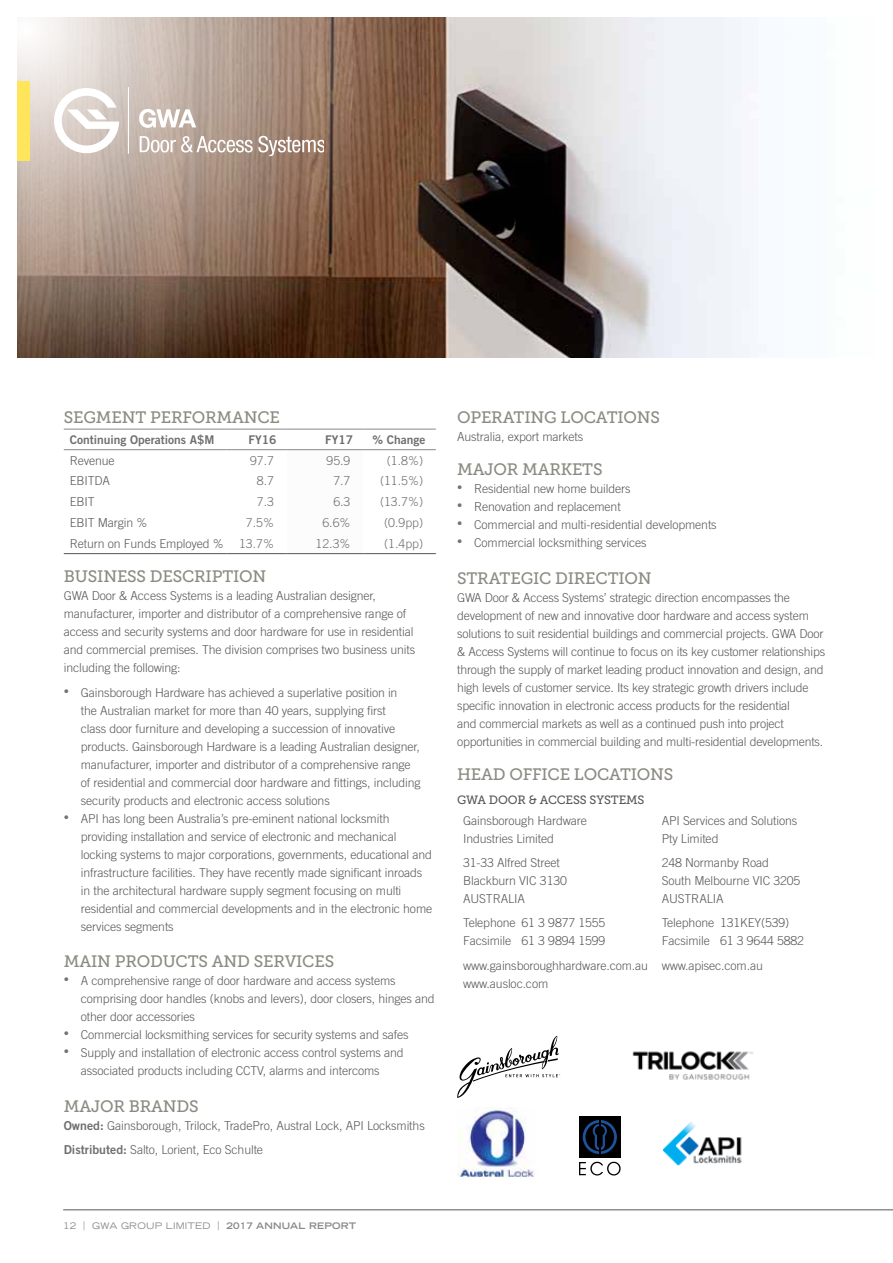
<style>
.page{position:relative;width:893px;height:1263px;background:#fff}
.page>*{position:absolute;margin:0;border:0;box-sizing:border-box;transform-origin:0 0}
.t1{font:16.5px "Museo Slab 500";letter-spacing:-.01em;color:#8c8b83}
.t2{font:300 12.3px/18px "Trade Gothic LT Std";letter-spacing:-.01em;color:#58595b}
.t3{font:300 12.3px "Trade Gothic LT Std";color:#6f6d70}
.t4{font:12px "Trade Gothic LT Std Bd 2";color:#6f6d70}
.t5{font:12px "Museo Slab 500";letter-spacing:-.01em;color:#58595b}
.t6{font:expanded 9px "Trade Gothic LT Std";letter-spacing:.02em;color:#8b878a}
.s1{color:#6f6d70}
.s2{font-family:"Trade Gothic LT Std Bd 2";font-weight:400;color:#6f6d70}
.s3{font-weight:700}
</style>
<div class="page">
<hr style="left:63px;top:1209px;width:830px;height:1px;background:#56565a">
<img style="left:566px;top:17px;width:201px;height:340px">
<svg style="left:17px;top:17px;width:549px;height:340px;background:#867163"></svg>
<svg style="left:287px;top:450px;width:76px;height:1px"></svg>
<hr style="left:64px;top:429px;width:163px;height:1px;background:#8b878a">
<hr style="left:227px;top:429px;width:60px;height:1px;background:#8b878a">
<hr style="left:287px;top:429px;width:76px;height:1px;background:#8b878a">
<hr style="left:363px;top:429px;width:73px;height:1px;background:#8b878a">
<hr style="left:64px;top:449px;width:163px;height:1px;background:#8b878a">
<hr style="left:227px;top:449px;width:60px;height:1px;background:#8b878a">
<hr style="left:287px;top:449px;width:76px;height:1px;background:#8b878a">
<hr style="left:363px;top:449px;width:73px;height:1px;background:#8b878a">
<hr style="left:64px;top:553px;width:163px;height:1px;background:#56565a">
<hr style="left:227px;top:553px;width:60px;height:1px;background:#56565a">
<hr style="left:287px;top:553px;width:76px;height:1px;background:#56565a">
<hr style="left:363px;top:553px;width:73px;height:1px;background:#56565a">
<svg style="left:457px;top:1036px;width:103px;height:62px"></svg>
<img style="left:457px;top:1107px;width:78px;height:70px">
<div style="left:579px;top:1116px;width:42px;height:42px;background:#000"></div>
<svg style="left:583px;top:1120px;width:34px;height:34px"></svg>
<div style="left:585px;top:1123px;width:29px;height:28px;background:#000;border-radius:50%"></div>
<svg style="left:593px;top:1124px;width:14px;height:26px"></svg>
<hr style="left:599px;top:1118px;width:2px;height:39px;background:#000">
<svg style="left:579px;top:1162px;width:42px;height:13px"></svg>
<img style="left:632px;top:1051px;width:122px;height:29px">
<img style="left:663px;top:1121px;width:79px;height:45px">
<svg style="left:139px;top:109px;width:57px;height:19px"></svg>
<svg style="left:140px;top:136px;width:184px;height:20px"></svg>
<hr style="left:128px;top:87px;width:1px;height:67px;background:#fff">
<svg style="left:54px;top:88px;width:65px;height:65px"></svg>
<div style="left:17px;top:81px;width:13px;height:79px;background:#ffe55b"></div>
<h1 class="t1" style="left:64px;top:408px;width:218px">SEGMENT PERFORMANCE</h1>
<p class="t4" style="left:70px;top:432px;width:146px">Continuing Operations A$M</p>
<p class="t4" style="left:248px;top:432px;width:30px">FY16</p>
<p class="t4" style="left:325px;top:432px;width:30px">FY17</p>
<p class="t4" style="left:373px;top:432px;width:55px">% Change</p>
<p class="t2" style="left:70px;top:451px;width:47px">Revenue</p>
<p class="t3" style="left:250px;top:453px;width:25px">97.7</p>
<p class="t3" style="left:327px;top:453px;width:25px">95.9</p>
<p class="t3" style="left:387px;top:453px;width:38px">(1.8%)</p>
<p class="t2" style="left:70px;top:472px;width:42px">EBITDA</p>
<p class="t3" style="left:257px;top:474px;width:19px">8.7</p>
<p class="t3" style="left:333px;top:474px;width:19px">7.7</p>
<p class="t3" style="left:380px;top:474px;width:45px">(11.5%)</p>
<p class="t2" style="left:70px;top:493px;width:26px">EBIT</p>
<p class="t3" style="left:257px;top:494px;width:19px">7.3</p>
<p class="t3" style="left:333px;top:494px;width:19px">6.3</p>
<p class="t3" style="left:380px;top:494px;width:45px">(13.7%)</p>
<p class="t2" style="left:70px;top:513px;width:79px">EBIT Margin %</p>
<p class="t3" style="left:246px;top:515px;width:30px">7.5%</p>
<p class="t3" style="left:322px;top:515px;width:30px">6.6%</p>
<p class="t3" style="left:384px;top:515px;width:40px">(0.9pp)</p>
<p class="t2" style="left:70px;top:534px;width:206px">Return on Funds Employed % <span class="s1">13.7%</span></p>
<p class="t3" style="left:316px;top:536px;width:36px">12.3%</p>
<p class="t3" style="left:384px;top:536px;width:40px">(1.4pp)</p>
<h1 class="t1" style="left:64px;top:567px;width:204px">BUSINESS DESCRIPTION</h1>
<p class="t2" style="left:64px;top:587px;width:353px">GWA Door &amp; Access Systems is a leading Australian designer, manufacturer, importer and distributor of a comprehensive range of access and security systems and door hardware for use in residential and commercial premises. The division comprises two business units including the following:</p>
<p class="t2" style="left:81px;top:683px;width:341px;text-indent:-17px"><sup>•</sup> Gainsborough Hardware has achieved a superlative position in<br>the Australian market for more than 40 years, supplying first<br>class door furniture and developing a succession of innovative products. Gainsborough Hardware is a leading Australian designer, manufacturer, importer and distributor of a comprehensive range of residential and commercial door hardware and fittings, including security products and electronic access solutions</p>
<p class="t2" style="left:81px;top:809px;width:353px;text-indent:-17px"><sup>•</sup> API has long been Australia’s pre-eminent national locksmith providing installation and service of electronic and mechanical locking systems to major corporations, governments, educational and infrastructure facilities. They have recently made significant inroads in the architectural hardware supply segment focusing on multi residential and commercial developments and in the electronic home services segments</p>
<h1 class="t1" style="left:64px;top:952px;width:272px">MAIN PRODUCTS AND SERVICES</h1>
<p class="t2" style="left:81px;top:972px;width:355px;text-indent:-17px"><sup>•</sup> A comprehensive range of door hardware and access systems comprising door handles (knobs and levers), door closers, hinges and other door accessories</p>
<p class="t2" style="left:64px;top:1026px;width:346px"><sup>•</sup> Commercial locksmithing services for security systems and safes</p>
<p class="t2" style="left:64px;top:1044px;width:342px;text-align:center"><sup>•</sup> Supply and installation of electronic access control systems and associated products including CCTV, alarms and intercoms</p>
<h1 class="t1" style="left:64px;top:1097px;width:137px">MAJOR BRANDS</h1>
<p class="t2" style="left:64px;top:1113px;width:362px;line-height:24.5px"><span class="s2">Owned:</span> Gainsborough, Trilock, TradePro, Austral Lock, API Locksmiths<br><span class="s2">Distributed:</span> Salto, Lorient, Eco Schulte</p>
<h1 class="t1" style="left:457px;top:408px;width:204px">OPERATING LOCATIONS</h1>
<p class="t2" style="left:457px;top:427px;width:128px">Australia, export markets</p>
<h1 class="t1" style="left:457px;top:460px;width:147px">MAJOR MARKETS</h1>
<p class="t2" style="left:457px;top:480px;width:175px"><sup>•</sup> Residential new home builders</p>
<p class="t2" style="left:457px;top:498px;width:165px"><sup>•</sup> Renovation and replacement</p>
<p class="t2" style="left:457px;top:516px;width:261px"><sup>•</sup> Commercial and multi-residential developments</p>
<p class="t2" style="left:457px;top:534px;width:191px"><sup>•</sup> Commercial locksmithing services</p>
<h1 class="t1" style="left:457px;top:569px;width:196px">STRATEGIC DIRECTION</h1>
<p class="t2" style="left:457px;top:588px;width:370px">GWA Door &amp; Access Systems’ strategic direction encompasses the development of new and innovative door hardware and access system solutions to suit residential buildings and commercial projects. GWA Door &amp; Access Systems will continue to focus on its key customer relationships through the supply of market leading product innovation and design, and high levels of customer service. Its key strategic growth drivers include specific innovation in electronic access products for the residential<br>and commercial markets as well as a continued push into project opportunities in commercial building and multi-residential developments.</p>
<h1 class="t1" style="left:457px;top:765px;width:218px">HEAD OFFICE LOCATIONS</h1>
<p class="t5" style="left:457px;top:793px;width:189px">GWA DOOR &amp; ACCESS SYSTEMS</p>
<p class="t2" style="left:463px;top:811px;width:125px">Gainsborough Hardware<br>Industries Limited</p>
<p class="t2" style="left:463px;top:853px;width:105px">31-33 Alfred Street<br>Blackburn VIC 3130<br>AUSTRALIA</p>
<p class="t2" style="left:463px;top:914px;width:144px">Telephone 61 3 9877 1555<br>Facsimile 61 3 9894 1599</p>
<p class="t2" style="left:463px;top:956px;width:186px">www.gainsboroughhardware.com.au www.ausloc.com</p>
<p class="t2" style="left:662px;top:811px;width:137px">API Services and Solutions<br>Pty Limited</p>
<p class="t2" style="left:662px;top:853px;width:140px">248 Normanby Road<br>South Melbourne VIC 3205<br>AUSTRALIA</p>
<p class="t2" style="left:662px;top:914px;width:144px">Telephone 131KEY(539)<br>Facsimile 61 3 9644 5882</p>
<p class="t2" style="left:662px;top:956px;width:103px">www.apisec.com.au</p>
<p class="t6" style="left:63px;top:1220px;width:295px">12 | GWA GROUP LIMITED | <span class="s3">2017 ANNUAL REPORT</span></p>
</div>
